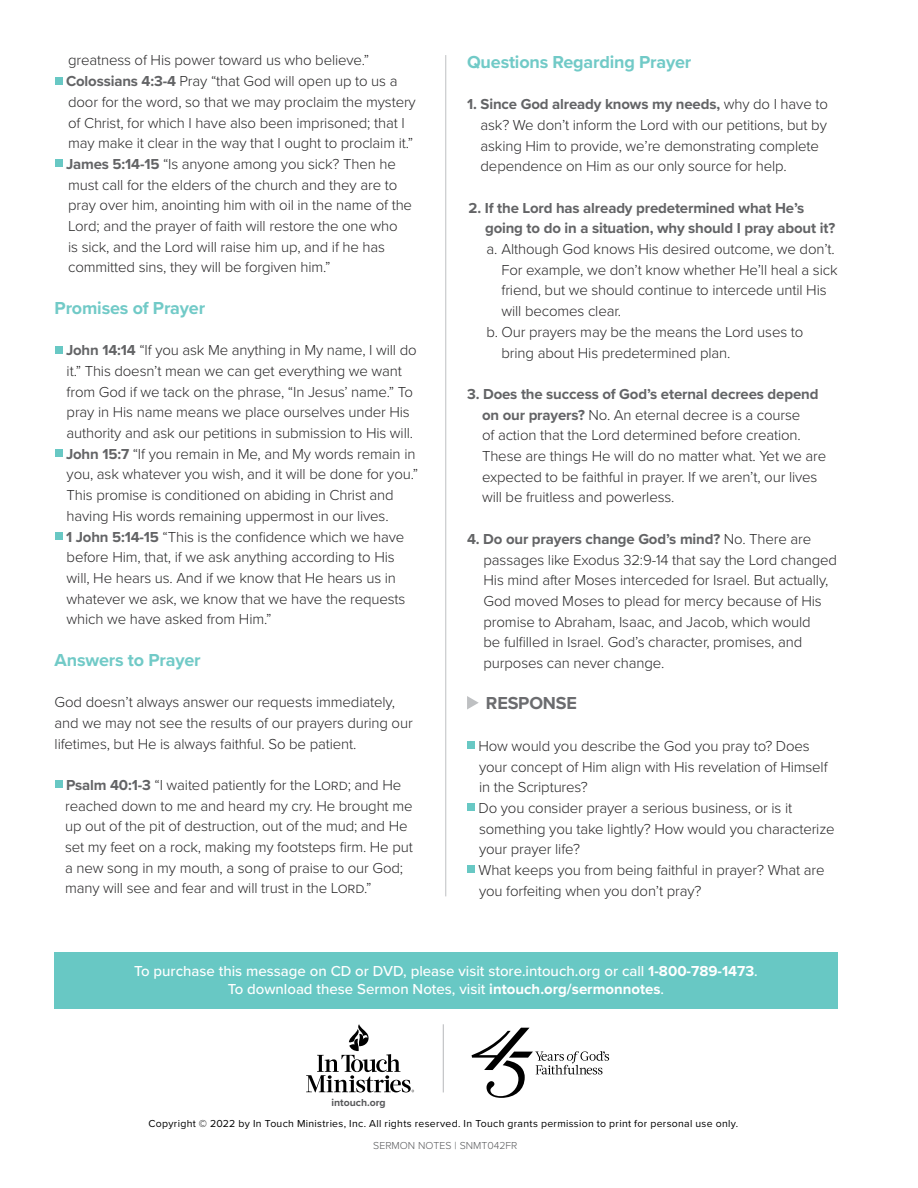
<style>
.page{position:relative;width:918px;height:1188px;background:#fff}
.page>*{position:absolute;margin:0;border:0;box-sizing:border-box;transform-origin:0 0}
.t1{font:700 18px "Proxima Nova";letter-spacing:-.01em;color:#71cac7}
.t2{font:700 18px "Proxima Nova";letter-spacing:-.01em;color:#6b6c6f}
.t3{font:300 15px/20.7px "Proxima Nova";letter-spacing:-.01em;color:#292829}
.t4{font:500 15px/18px "Proxima Nova";color:#fff;text-align:center}
.t5{font:700 15px/20.7px "Proxima Nova";letter-spacing:-.01em;color:#636466}
.t6{font:10.5px "Proxima Nova";letter-spacing:.025em;color:#000}
.t7{font:300 10.5px "Proxima Nova";color:#58595b}
.t8{font:700 10.5px "Proxima Nova";color:#58595b}
.s1{font-weight:700;color:#636466}
.s2{font-weight:700}
</style>
<div class="page">
<div style="left:54px;top:953px;width:783px;height:56px;background:#68c8c4"></div>
<div style="left:55px;top:77px;width:7px;height:7px;background:#68c8c4"></div>
<div style="left:55px;top:159px;width:7px;height:8px;background:#68c8c4"></div>
<div style="left:55px;top:346px;width:7px;height:8px;background:#68c8c4"></div>
<div style="left:55px;top:449px;width:7px;height:8px;background:#68c8c4"></div>
<div style="left:55px;top:532px;width:7px;height:8px;background:#68c8c4"></div>
<div style="left:55px;top:780px;width:7px;height:8px;background:#68c8c4"></div>
<svg style="left:467px;top:696px;width:12px;height:14px"></svg>
<div style="left:467px;top:741px;width:8px;height:8px;background:#68c8c4"></div>
<div style="left:467px;top:803px;width:8px;height:8px;background:#68c8c4"></div>
<div style="left:467px;top:866px;width:8px;height:7px;background:#68c8c4"></div>
<hr style="left:445px;top:55px;width:1px;height:841px;background:#bec0c2">
<svg style="left:306px;top:1024px;width:108px;height:68px"></svg>
<hr style="left:443px;top:1024px;width:1px;height:68px;background:#bec0c2">
<svg style="left:472px;top:1028px;width:137px;height:70px"></svg>
<p class="t3" style="left:66px;top:49px;width:351px">greatness of His power toward us who believe.” <span class="s1">Colossians 4:3-4</span> Pray “that God will open up to us a door for the word, so that we may proclaim the mystery of Christ, for which I have also been imprisoned; that I may make it clear in the way that I ought to proclaim it.” <span class="s1">James 5:14-15</span> “Is anyone among you sick? Then he must call for the elders of the church and they are to pray over him, anointing him with oil in the name of the Lord; and the prayer of faith will restore the one who<br>is sick, and the Lord will raise him up, and if he has committed sins, they will be forgiven him.”</p>
<p class="t1" style="left:55px;top:294px;width:152px">Promises of Prayer</p>
<p class="t3" style="left:66px;top:339px;width:354px"><span class="s1">John 14:14</span> “If you ask Me anything in My name, I will do it.” This doesn’t mean we can get everything we want from God if we tack on the phrase, “In Jesus’ name.” To pray in His name means we place ourselves under His authority and ask our petitions in submission to His will.<br><span class="s1">John 15:7</span> “If you remain in Me, and My words remain in you, ask whatever you wish, and it will be done for you.” This promise is conditioned on abiding in Christ and having His words remaining uppermost in our lives.<br><span class="s1">1 John 5:14-15</span> “This is the confidence which we have before Him, that, if we ask anything according to His will, He hears us. And if we know that He hears us in whatever we ask, we know that we have the requests which we have asked from Him.”</p>
<p class="t1" style="left:55px;top:646px;width:148px">Answers to Prayer</p>
<p class="t3" style="left:55px;top:691px;width:360px">God doesn’t always answer our requests immediately, and we may not see the results of our prayers during our lifetimes, but He is always faithful. So be patient.</p>
<p class="t3" style="left:65px;top:774px;width:349px"><span class="s1">Psalm 40:1-3</span> “I waited patiently for the Lord; and He reached down to me and heard my cry. He brought me up out of the pit of destruction, out of the mud; and He set my feet on a rock, making my footsteps firm. He put a new song in my mouth, a song of praise to our God; many will see and fear and will trust in the Lord.”</p>
<p class="t1" style="left:467px;top:48px;width:226px">Questions Regarding Prayer</p>
<p class="t3" style="left:481px;top:93px;width:349px;text-indent:-14px"><span class="s1">1. Since God already knows my needs,</span> why do I have to ask? We don’t inform the Lord with our petitions, but by asking Him to provide, we’re demonstrating complete dependence on Him as our only source for help.</p>
<p class="t5" style="left:485px;top:197px;width:352px;text-indent:-16px">2. If the Lord has already predetermined what He’s going to do in a situation, why should I pray about it?</p>
<p class="t3" style="left:487px;top:238px;width:350px">a. Although God knows His desired outcome, we don’t.</p>
<p class="t3" style="left:502px;top:259px;width:338px">For example, we don’t know whether He’ll heal a sick</p>
<p class="t3" style="left:502px;top:279px;width:327px">friend, but we should continue to intercede until His</p>
<p class="t3" style="left:502px;top:300px;width:121px">will becomes clear.</p>
<p class="t3" style="left:487px;top:321px;width:318px">b. Our prayers may be the means the Lord uses to</p>
<p class="t3" style="left:502px;top:341px;width:230px">bring about His predetermined plan.</p>
<p class="t3" style="left:482px;top:383px;width:346px;text-indent:-15px"><span class="s1">3. Does the success of God’s eternal decrees depend on our prayers?</span> No. An eternal decree is a course<br>of action that the Lord determined before creation.<br>These are things He will do no matter what. Yet we are expected to be faithful in prayer. If we aren’t, our lives will be fruitless and powerless.</p>
<p class="t3" style="left:484px;top:528px;width:355px;text-indent:-16px"><span class="s1">4. Do our prayers change God’s mind?</span> No. There are passages like Exodus 32:9-14 that say the Lord changed His mind after Moses interceded for Israel. But actually, God moved Moses to plead for mercy because of His promise to Abraham, Isaac, and Jacob, which would<br>be fulfilled in Israel. God’s character, promises, and purposes can never change.</p>
<p class="t2" style="left:486px;top:690px;width:93px">RESPONSE</p>
<p class="t3" style="left:478px;top:735px;width:358px">How would you describe the God you pray to? Does your concept of Him align with His revelation of Himself in the Scriptures?<br>Do you consider prayer a serious business, or is it something you take lightly? How would you characterize your prayer life?<br>What keeps you from being faithful in prayer? What are you forfeiting when you don’t pray?</p>
<p class="t4" style="left:134px;top:962px;width:625px">To purchase this message on CD or DVD, please visit store.intouch.org or call <span class="s2">1-800-789-1473</span>.<br>To download these Sermon Notes, visit <span class="s2">intouch.org/sermonnotes</span>.</p>
<p class="t8" style="left:331px;top:1095px;width:56px">intouch.org</p>
<p class="t6" style="left:149px;top:1115px;width:591px">Copyright © 2022 by In Touch Ministries, Inc. All rights reserved. In Touch grants permission to print for personal use only.</p>
<p class="t7" style="left:373px;top:1138px;width:146px">SERMON NOTES | SNMT042FR</p>
</div>
